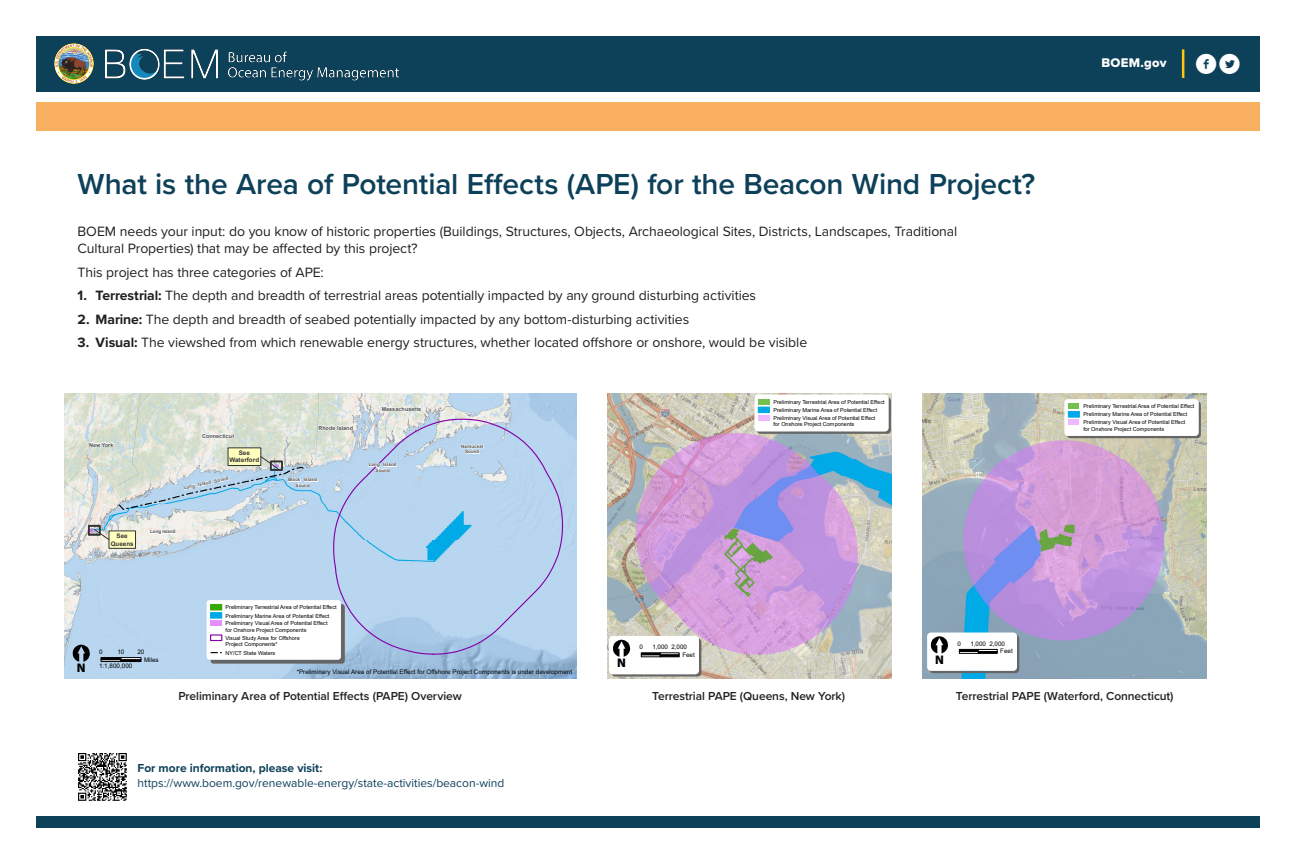
<style>
.page{position:relative;width:1296px;height:864px;background:#fff}
.page>*{position:absolute;margin:0;border:0;box-sizing:border-box;transform-origin:0 0}
.t1{font:600 30px "Proxima Nova";letter-spacing:-.005em;color:#0d4059}
.t2{font:14px/16.8px "Proxima Nova";letter-spacing:-.005em;color:#231f20}
.t3{font:13px "Proxima Nova Extrabld";letter-spacing:.02em;color:#fff}
.t4{font:900 12.5px "Myriad Pro";color:#000}
.t5{font:600 12px "Proxima Nova";letter-spacing:-.005em;color:#231f20}
.t6{font:12px "Proxima Nova";color:#0d4059}
.t7{font:700 12px "Proxima Nova";color:#0d4059}
.t8{font:6.25px/7.8px "Arial";color:#000}
.t9{font:700 6.25px/7.2px "Arial";color:#343434;text-align:center}
.t10{font:5.5px/8px "Arial";letter-spacing:-.005em;color:#000}
.t11{font:700 5.5px "Arial";color:#4e4e4e}
.t12{font:700 4.55px/5.3px "Arial";letter-spacing:.015em;color:#4e4e4e;text-align:center}
.s1{font-weight:700}
.s2{font-family:"Myriad Pro";font-weight:900;font-size:12.5px}
.s3{font-family:"Socialico";font-size:28.7px}
</style>
<div class="page">
<div style="left:36px;top:36px;width:1223px;height:55px;background:#0d4059"></div>
<hr style="left:1182px;top:49px;width:2px;height:29px;background:#ffc908">
<div style="left:36px;top:102px;width:1224px;height:28px;background:#fab061"></div>
<div style="left:36px;top:816px;width:1224px;height:12px;background:#0d4059"></div>
<img style="left:105px;top:48px;width:294px;height:33px">
<img style="left:54px;top:44px;width:40px;height:39px">
<img style="left:64px;top:394px;width:512px;height:284px">
<svg style="left:333px;top:418px;width:231px;height:237px;background:#b4d0ec"></svg>
<div style="left:88px;top:525px;width:13px;height:10px;border:2px solid #343434"></div>
<svg style="left:150px;top:530px;width:26px;height:5px"></svg>
<svg style="left:369px;top:462px;width:28px;height:10px"></svg>
<svg style="left:461px;top:444px;width:23px;height:10px"></svg>
<svg style="left:202px;top:433px;width:33px;height:6px"></svg>
<svg style="left:381px;top:402px;width:41px;height:11px"></svg>
<svg style="left:89px;top:441px;width:26px;height:8px"></svg>
<svg style="left:318px;top:425px;width:35px;height:6px"></svg>
<svg style="left:207px;top:600px;width:138px;height:64px"></svg>
<div style="left:109px;top:531px;width:27px;height:18px;background:#ffffbe;border:1px solid #343434"></div>
<svg style="left:94px;top:529px;width:15px;height:11px"></svg>
<div style="left:228px;top:448px;width:33px;height:18px;background:#ffffbe"></div>
<svg style="left:117px;top:456px;width:201px;height:54px;background:#c0d4dd"></svg>
<div style="left:101px;top:660px;width:20px;height:2px;background:#fff;border:1px solid #000"></div>
<hr style="left:101px;top:657px;width:20px;height:3px;background:#000">
<hr style="left:121px;top:660px;width:20px;height:2px;background:#000">
<div style="left:121px;top:657px;width:20px;height:3px;background:#fff;border:1px solid #000"></div>
<svg style="left:73px;top:645px;width:17px;height:17px"></svg>
<img style="left:607px;top:394px;width:285px;height:284px">
<svg style="left:754px;top:395px;width:137px;height:39px"></svg>
<div style="left:758px;top:399px;width:11px;height:5px;background:#74c24d"></div>
<div style="left:758px;top:407px;width:12px;height:6px;background:#00a9e6"></div>
<div style="left:758px;top:415px;width:11px;height:6px;background:#efb9ff"></div>
<svg style="left:609px;top:636px;width:92px;height:41px"></svg>
<img style="left:923px;top:394px;width:284px;height:284px">
<svg style="left:1064px;top:399px;width:137px;height:39px"></svg>
<div style="left:1068px;top:403px;width:11px;height:6px;background:#74c24d"></div>
<div style="left:1068px;top:411px;width:12px;height:6px;background:#00a9e6;border:1px solid #00a9e6"></div>
<div style="left:1068px;top:419px;width:11px;height:6px;background:#efb9ff"></div>
<svg style="left:927px;top:633px;width:92px;height:40px"></svg>
<img style="left:78px;top:753px;width:49px;height:48px">
<p class="t1" style="left:78px;top:161px;width:959px">What is the Area of Potential Effects (APE) for the Beacon Wind Project?</p>
<p class="t2" style="left:78px;top:223px;width:881px">BOEM needs your input: do you know of historic properties (Buildings, Structures, Objects, Archaeological Sites, Districts, Landscapes, Traditional<br>Cultural Properties) that may be affected by this project?</p>
<p class="t2" style="left:78px;top:263px;width:248px">This project has three categories of APE:</p>
<p class="t2" style="left:78px;top:287px;width:680px"><span class="s1">1. Terrestrial:</span> The depth and breadth of terrestrial areas potentially impacted by any ground disturbing activities</p>
<p class="t2" style="left:78px;top:310px;width:613px"><span class="s1">2. Marine:</span> The depth and breadth of seabed potentially impacted by any bottom-disturbing activities</p>
<p class="t2" style="left:78px;top:334px;width:731px"><span class="s1">3. Visual:</span> The viewshed from which renewable energy structures, whether located offshore or onshore, would be visible</p>
<p class="t11" style="left:318px;top:424px;width:36px">Rhode Island</p>
<p class="t11" style="left:382px;top:405px;width:41px">Massachusetts</p>
<p class="t10" style="left:773px;top:398px;width:113px;line-height:8.3px">Preliminary Terrestrial Area of Potential Effect<br>Preliminary Marine Area of Potential Effect</p>
<p class="t10" style="left:773px;top:415px;width:104px;line-height:6.5px">Preliminary Visual Area of Potential Effect for Onshore Project Components</p>
<p class="t11" style="left:202px;top:432px;width:33px">Connecticut</p>
<p class="t11" style="left:89px;top:441px;width:26px">New York</p>
<p class="t9" style="left:230px;top:450px;width:31px">See<br>Waterford</p>
<p class="t12" style="left:369px;top:462px;width:29px">Long Island<br>Sound</p>
<p class="t12" style="left:461px;top:444px;width:24px">Nantucket<br>Sound</p>
<p class="t12" style="left:183px;top:485px;width:47px;rotate:-12deg">Long Island Sound</p>
<p class="t12" style="left:288px;top:477px;width:31px">Block Island<br>Sound</p>
<p class="t9" style="left:111px;top:533px;width:25px">See<br>Queens</p>
<p class="t12" style="left:150px;top:529px;width:27px">Long Island</p>
<p class="t8" style="left:99px;top:648px;width:5px">0</p>
<p class="t8" style="left:138px;top:648px;width:8px">20</p>
<p class="t8" style="left:117px;top:648px;width:8px">10</p>
<p class="t8" style="left:77px;top:662px;width:57px"><span class="s2">N</span> 1:1,800,000</p>
<p class="t8" style="left:144px;top:655px;width:16px">Miles</p>
<p class="t10" style="left:226px;top:603px;width:113px">Preliminary Terrestrial Area of Potential Effect<br>Preliminary Marine Area of Potential Effect<br>Preliminary Visual Area of Potential Effect</p>
<p class="t10" style="left:226px;top:626px;width:82px;line-height:8.2px">for Onshore Project Components<br>Visual Study Area for Offshore</p>
<p class="t10" style="left:226px;top:640px;width:54px;line-height:8.3px">Project Components*<br>NY/CT State Waters</p>
<p class="t8" style="left:297px;top:668px;width:277px">*Preliminary Visual Area of Potential Effect for Offshore Project Components is under development</p>
<p class="t4" style="left:617px;top:656px;width:10px">N</p>
<p class="t8" style="left:640px;top:643px;width:5px">0</p>
<p class="t8" style="left:682px;top:643px;width:14px;text-indent:-30px">1,000 2,000<br>Feet</p>
<p class="t4" style="left:935px;top:652px;width:10px">N</p>
<p class="t8" style="left:958px;top:640px;width:5px">0</p>
<p class="t8" style="left:1000px;top:640px;width:14px;line-height:7.6px;text-indent:-30px">1,000 2,000<br>Feet</p>
<p class="t3" style="left:1102px;top:53px;width:141px">BOEM.gov <span class="s3">fl</span></p>
<p class="t10" style="left:1083px;top:402px;width:113px">Preliminary Terrestrial Area of Potential Effect<br>Preliminary Marine Area of Potential Effect<br>Preliminary Visual Area of Potential Effect</p>
<p class="t10" style="left:1083px;top:425px;width:82px">for Onshore Project Components</p>
<p class="t5" style="left:178px;top:687px;width:285px">Preliminary Area of Potential Effects (PAPE) Overview</p>
<p class="t5" style="left:652px;top:687px;width:194px">Terrestrial PAPE (Queens, New York)</p>
<p class="t5" style="left:956px;top:687px;width:219px">Terrestrial PAPE (Waterford, Connecticut)</p>
<p class="t7" style="left:138px;top:760px;width:186px">For more information, please visit:</p>
<p class="t6" style="left:138px;top:774px;width:368px">https://www.boem.gov/renewable-energy/state-activities/beacon-wind</p>
</div>
